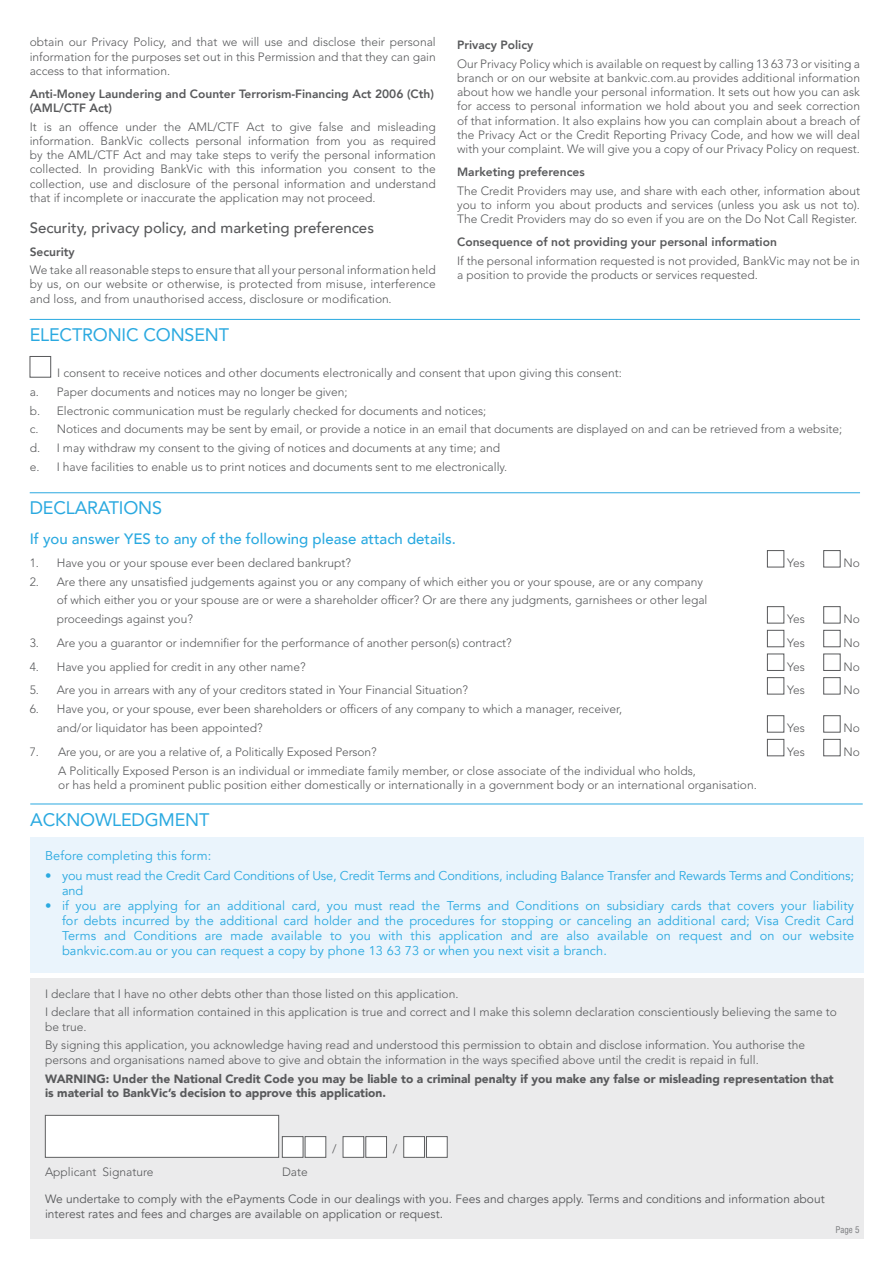
<style>
.page{position:relative;width:893px;height:1263px;background:#fff}
.page>*{position:absolute;margin:0;border:0;box-sizing:border-box;transform-origin:0 0}
.t1{font:18px "Avenir LT Std";letter-spacing:-.01em;color:#2aa9e0}
.t2{font:500 15px "Avenir";color:#2aa9e0}
.t3{font:500 15px "Avenir";color:#58595b}
.t4{font:12.75px/15px "Avenir";letter-spacing:-.01em;color:#2aa9e0}
.t5{font:12.75px "Avenir";letter-spacing:.01em;color:#2aa9e0}
.t6{font:300 12px/14.2px "Avenir LT Std";color:#58595b}
.t7{font:12px/14.4px "Avenir";color:#58595b}
.t8{font:900 12px/14.4px "Avenir";color:#58595b}
.t9{font:800 12px/14.4px "Avenir";color:#58595b}
.t10{font:condensed 9px "Helvetica LT Pro";color:#797a7d}
</style>
<div class="page">
<div style="left:30px;top:837px;width:833px;height:135px;background:#eaf4fc"></div>
<hr style="left:30px;top:319px;width:830px;height:1px;background:#2aa9e0">
<hr style="left:30px;top:492px;width:830px;height:1px;background:#2aa9e0">
<div style="left:30px;top:356px;width:21px;height:21px;background:#fff;border:1px solid #58595b"></div>
<div style="left:767px;top:550px;width:17px;height:17px;border:1px solid #58595b"></div>
<div style="left:823px;top:550px;width:17px;height:17px;border:1px solid #58595b"></div>
<div style="left:767px;top:606px;width:17px;height:17px;border:1px solid #58595b"></div>
<div style="left:823px;top:606px;width:17px;height:17px;border:1px solid #58595b"></div>
<div style="left:767px;top:630px;width:17px;height:17px;border:1px solid #58595b"></div>
<div style="left:823px;top:630px;width:17px;height:17px;border:1px solid #58595b"></div>
<div style="left:767px;top:654px;width:17px;height:17px;border:1px solid #58595b"></div>
<div style="left:823px;top:654px;width:17px;height:17px;border:1px solid #58595b"></div>
<div style="left:767px;top:677px;width:17px;height:17px;border:1px solid #58595b"></div>
<div style="left:823px;top:677px;width:17px;height:17px;border:1px solid #58595b"></div>
<div style="left:767px;top:715px;width:17px;height:17px;border:1px solid #58595b"></div>
<div style="left:823px;top:715px;width:17px;height:17px;border:1px solid #58595b"></div>
<div style="left:767px;top:739px;width:17px;height:17px;border:1px solid #58595b"></div>
<div style="left:823px;top:739px;width:17px;height:17px;border:1px solid #58595b"></div>
<hr style="left:30px;top:804px;width:833px;height:1px;background:#2aa9e0">
<div style="left:30px;top:978px;width:833px;height:260px;background:#ebebec"></div>
<div style="left:45px;top:1115px;width:234px;height:42px;background:#fff;border:1px solid #5f6062"></div>
<div style="left:282px;top:1136px;width:21px;height:21px;background:#fff;border:1px solid #5f6062"></div>
<div style="left:305px;top:1136px;width:21px;height:21px;background:#fff;border:1px solid #5f6062"></div>
<div style="left:343px;top:1136px;width:21px;height:21px;background:#fff;border:1px solid #5f6062"></div>
<div style="left:366px;top:1136px;width:21px;height:21px;background:#fff;border:1px solid #5f6062"></div>
<div style="left:403px;top:1136px;width:22px;height:21px;background:#fff;border:1px solid #5f6062"></div>
<div style="left:426px;top:1136px;width:21px;height:21px;background:#fff;border:1px solid #5f6062"></div>
<p class="t6" style="left:30px;top:35px;width:408px;text-align:justify">obtain our Privacy Policy, and that we will use and disclose their personal information for the purposes set out in this Permission and that they can gain access to that information.</p>
<p class="t9" style="left:30px;top:86px;width:406px">Anti-Money Laundering and Counter Terrorism-Financing Act 2006 (Cth) (AML/CTF Act)</p>
<p class="t6" style="left:30px;top:119px;width:408px;text-align:justify">It is an offence under the AML/CTF Act to give false and misleading information. BankVic collects personal information from you as required by the AML/CTF Act and may take steps to verify the personal information collected. In providing BankVic with this information you consent to the collection, use and disclosure of the personal information and understand that if incomplete or inaccurate the application may not proceed.</p>
<p class="t3" style="left:30px;top:214px;width:346px">Security, privacy policy, and marketing preferences</p>
<p class="t9" style="left:30px;top:244px;width:47px">Security</p>
<p class="t6" style="left:30px;top:263px;width:408px;text-align:justify">We take all reasonable steps to ensure that all your personal information held by us, on our website or otherwise, is protected from misuse, interference and loss, and from unauthorised access, disclosure or modification.</p>
<p class="t9" style="left:457px;top:38px;width:78px">Privacy Policy</p>
<p class="t6" style="left:457px;top:56px;width:404px;text-align:justify">Our Privacy Policy which is available on request by calling 13 63 73 or visiting a branch or on our website at bankvic.com.au provides additional information about how we handle your personal information. It sets out how you can ask for access to personal information we hold about you and seek correction of that information. It also explains how you can complain about a breach of the Privacy Act or the Credit Reporting Privacy Code, and how we will deal with your complaint. We will give you a copy of our Privacy Policy on request.</p>
<p class="t9" style="left:457px;top:165px;width:129px">Marketing preferences</p>
<p class="t6" style="left:457px;top:183px;width:404px;text-align:justify">The Credit Providers may use, and share with each other, information about you to inform you about products and services (unless you ask us not to).<br>The Credit Providers may do so even if you are on the Do Not Call Register.</p>
<p class="t9" style="left:457px;top:235px;width:321px">Consequence of not providing your personal information</p>
<p class="t6" style="left:457px;top:253px;width:404px">If the personal information requested is not provided, BankVic may not be in a position to provide the products or services requested.</p>
<h1 class="t1" style="left:30px;top:324px;width:201px">ELECTRONIC CONSENT</h1>
<p class="t6" style="left:30px;top:364px;width:814px;line-height:18.6px;text-indent:27px">I consent to receive notices and other documents electronically and consent that upon giving this consent:<br>a. Paper documents and notices may no longer be given;<br>b. Electronic communication must be regularly checked for documents and notices;<br>c. Notices and documents may be sent by email, or provide a notice in an email that documents are displayed on and can be retrieved from a website; d. I may withdraw my consent to the giving of notices and documents at any time; and<br>e. I have facilities to enable us to print notices and documents sent to me electronically.</p>
<h1 class="t1" style="left:30px;top:498px;width:134px">DECLARATIONS</h1>
<p class="t2" style="left:30px;top:525px;width:428px">If you answer YES to any of the following please attach details.</p>
<p class="t6" style="left:30px;top:556px;width:323px">1. Have you or your spouse ever been declared bankrupt?</p>
<p class="t6" style="left:787px;top:556px;width:19px">Yes</p>
<p class="t6" style="left:843px;top:556px;width:18px">No</p>
<p class="t6" style="left:57px;top:573px;width:652px;line-height:18px;text-indent:-27px">2. Are there any unsatisfied judgements against you or any company of which either you or your spouse, are or any company of which either you or your spouse are or were a shareholder officer? Or are there any judgments, garnishees or other legal</p>
<p class="t6" style="left:57px;top:612px;width:138px">proceedings against you?</p>
<p class="t6" style="left:787px;top:612px;width:19px">Yes</p>
<p class="t6" style="left:843px;top:612px;width:18px">No</p>
<p class="t6" style="left:30px;top:636px;width:483px">3. Are you a guarantor or indemnifier for the performance of another person(s) contract?</p>
<p class="t6" style="left:787px;top:636px;width:19px">Yes</p>
<p class="t6" style="left:843px;top:636px;width:18px">No</p>
<p class="t6" style="left:30px;top:659px;width:278px">4. Have you applied for credit in any other name?</p>
<p class="t6" style="left:787px;top:659px;width:19px">Yes</p>
<p class="t6" style="left:843px;top:659px;width:18px">No</p>
<p class="t6" style="left:30px;top:683px;width:440px">5. Are you in arrears with any of your creditors stated in Your Financial Situation?</p>
<p class="t6" style="left:787px;top:683px;width:19px">Yes</p>
<p class="t6" style="left:843px;top:683px;width:18px">No</p>
<p class="t6" style="left:57px;top:699px;width:567px;line-height:19.4px;text-indent:-27px">6. Have you, or your spouse, ever been shareholders or officers of any company to which a manager, receiver, and/or liquidator has been appointed?</p>
<p class="t6" style="left:787px;top:721px;width:19px">Yes</p>
<p class="t6" style="left:843px;top:721px;width:18px">No</p>
<p class="t6" style="left:30px;top:745px;width:348px">7. Are you, or are you a relative of, a Politically Exposed Person?</p>
<p class="t6" style="left:787px;top:745px;width:19px">Yes</p>
<p class="t6" style="left:843px;top:745px;width:18px">No</p>
<p class="t6" style="left:58px;top:763px;width:700px">A Politically Exposed Person is an individual or immediate family member, or close associate of the individual who holds,<br>or has held a prominent public position either domestically or internationally in a government body or an international organisation.</p>
<h1 class="t1" style="left:30px;top:809px;width:181px">ACKNOWLEDGMENT</h1>
<p class="t5" style="left:45px;top:848px;width:168px">Before completing this form:</p>
<p class="t4" style="left:62px;top:868px;width:793px;text-indent:-17px">• you must read the Credit Card Conditions of Use, Credit Terms and Conditions, including Balance Transfer and Rewards Terms and Conditions; and</p>
<p class="t4" style="left:62px;top:898px;width:794px;text-align:justify;text-indent:-17px">• if you are applying for an additional card, you must read the Terms and Conditions on subsidiary cards that covers your liability for debts incurred by the additional card holder and the procedures for stopping or canceling an additional card; Visa Credit Card Terms and Conditions are made available to you with this application and are also available on request and on our website bankvic.com.au or you can request a copy by phone 13 63 73 or when you next visit a branch.</p>
<p class="t6" style="left:45px;top:984px;width:793px;line-height:18.6px">I declare that I have no other debts other than those listed on this application.<br>I declare that all information contained in this application is true and correct and I make this solemn declaration conscientiously believing the same to</p>
<p class="t6" style="left:45px;top:1017px;width:762px;line-height:18.6px">be true.<br>By signing this application, you acknowledge having read and understood this permission to obtain and disclose information. You authorise the</p>
<p class="t6" style="left:45px;top:1053px;width:715px">persons and organisations named above to give and obtain the information in the ways specified above until the credit is repaid in full.</p>
<p class="t8" style="left:45px;top:1071px;width:790px">WARNING: Under the National Credit Code you may be liable to a criminal penalty if you make any false or misleading representation that is material to BankVic’s decision to approve this application.</p>
<p class="t6" style="left:332px;top:1142px;width:6px">/</p>
<p class="t6" style="left:393px;top:1142px;width:6px">/</p>
<p class="t6" style="left:45px;top:1165px;width:110px">Applicant Signature</p>
<p class="t6" style="left:282px;top:1165px;width:27px">Date</p>
<p class="t7" style="left:45px;top:1192px;width:781px">We undertake to comply with the ePayments Code in our dealings with you. Fees and charges apply. Terms and conditions and information about interest rates and fees and charges are available on application or request.</p>
<p class="t10" style="left:835px;top:1224px;width:26px">Page 5</p>
</div>
